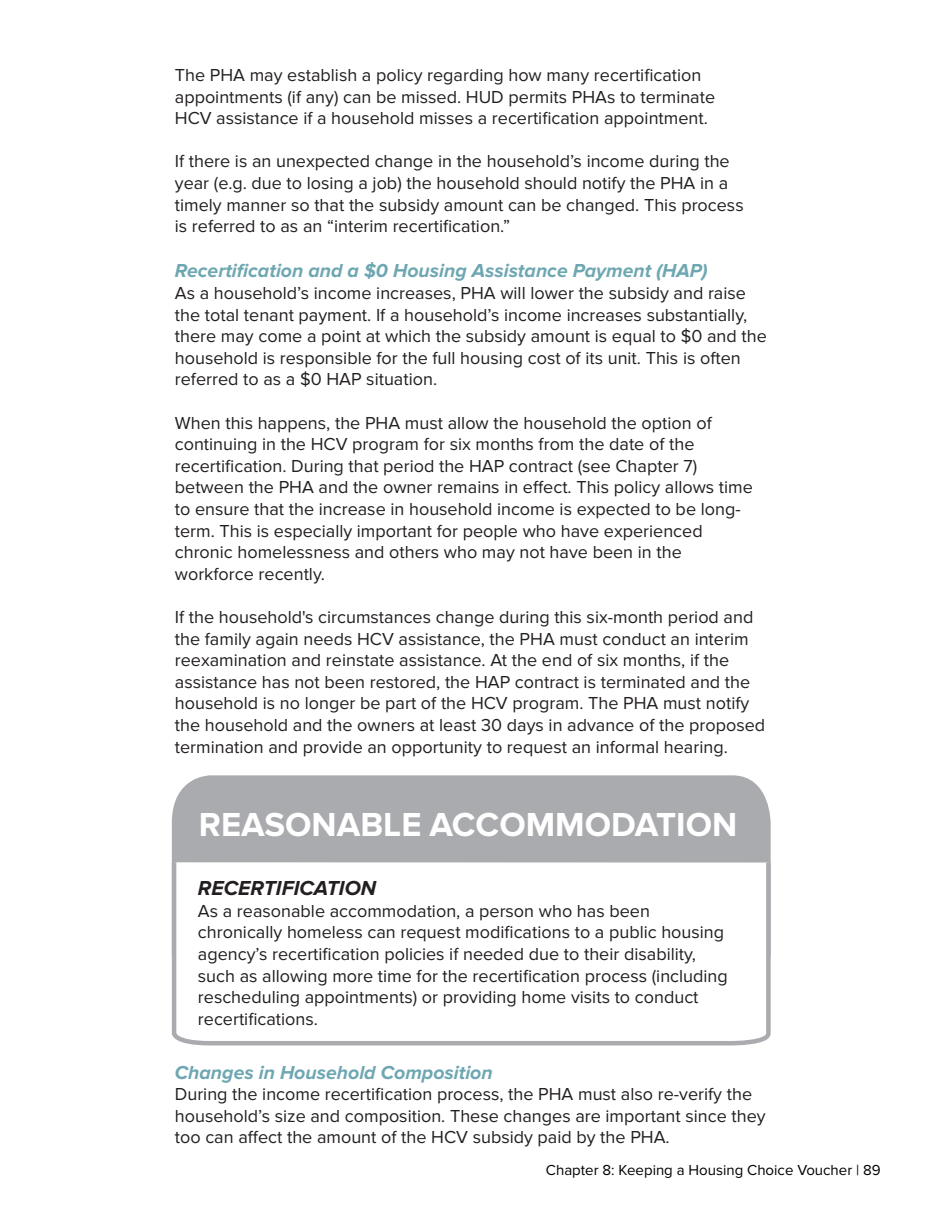
<style>
.page{position:relative;width:944px;height:1214px;background:#fff}
.page>*{position:absolute;margin:0;border:0;box-sizing:border-box;transform-origin:0 0}
.t1{font:700 34.5px "Proxima Nova";color:#fff}
.t2{font:italic 700 21px "Proxima Nova";color:#231f20}
.t3{font:italic 700 19.5px "Proxima Nova";color:#6ea7b1}
.t4{font:18px/21.6px "Proxima Nova";color:#231f20}
.t5{font:15px "Proxima Nova";color:#000}
</style>
<div class="page">
<div style="left:171px;top:775px;width:600px;height:82px;background:#aaabaf"></div>
<svg style="left:171px;top:857px;width:600px;height:189px"></svg>
<p class="t4" style="left:175px;top:65px;width:542px">The PHA may establish a policy regarding how many recertification appointments (if any) can be missed. HUD permits PHAs to terminate<br>HCV assistance if a household misses a recertification appointment.</p>
<p class="t4" style="left:175px;top:151px;width:570px">If there is an unexpected change in the household’s income during the year (e.g. due to losing a job) the household should notify the PHA in a timely manner so that the subsidy amount can be changed. This process is referred to as an “interim recertification.”</p>
<p class="t3" style="left:175px;top:260px;width:534px">Recertification and a $0 Housing Assistance Payment (HAP)</p>
<p class="t4" style="left:175px;top:283px;width:593px">As a household’s income increases, PHA will lower the subsidy and raise the total tenant payment. If a household’s income increases substantially, there may come a point at which the subsidy amount is equal to $0 and the household is responsible for the full housing cost of its unit. This is often referred to as a $0 HAP situation.</p>
<p class="t4" style="left:175px;top:412px;width:579px">When this happens, the PHA must allow the household the option of continuing in the HCV program for six months from the date of the recertification. During that period the HAP contract (see Chapter 7) between the PHA and the owner remains in effect. This policy allows time to ensure that the increase in household income is expected to be long&shy;term. This is especially important for people who have experienced chronic homelessness and others who may not have been in the workforce recently.</p>
<p class="t4" style="left:175px;top:607px;width:592px">If the household's circumstances change during this six-month period and the family again needs HCV assistance, the PHA must conduct an interim reexamination and reinstate assistance. At the end of six months, if the assistance has not been restored, the HAP contract is terminated and the household is no longer be part of the HCV program. The PHA must notify the household and the owners at least 30 days in advance of the proposed termination and provide an opportunity to request an informal hearing.</p>
<h1 class="t1" style="left:199px;top:805px;width:540px">REASONABLE ACCOMMODATION</h1>
<p class="t2" style="left:198px;top:876px;width:180px">RECERTIFICATION</p>
<p class="t4" style="left:198px;top:900px;width:531px">As a reasonable accommodation, a person who has been chronically homeless can request modifications to a public housing agency’s recertification policies if needed due to their disability, such as allowing more time for the recertification process (including rescheduling appointments) or providing home visits to conduct recertifications.</p>
<p class="t3" style="left:175px;top:1061px;width:319px">Changes in Household Composition</p>
<p class="t4" style="left:175px;top:1084px;width:592px">During the income recertification process, the PHA must also re-verify the household’s size and composition. These changes are important since they too can affect the amount of the HCV subsidy paid by the PHA.</p>
<p class="t5" style="left:546px;top:1161px;width:336px">Chapter 8: Keeping a Housing Choice Voucher | 89</p>
</div>
